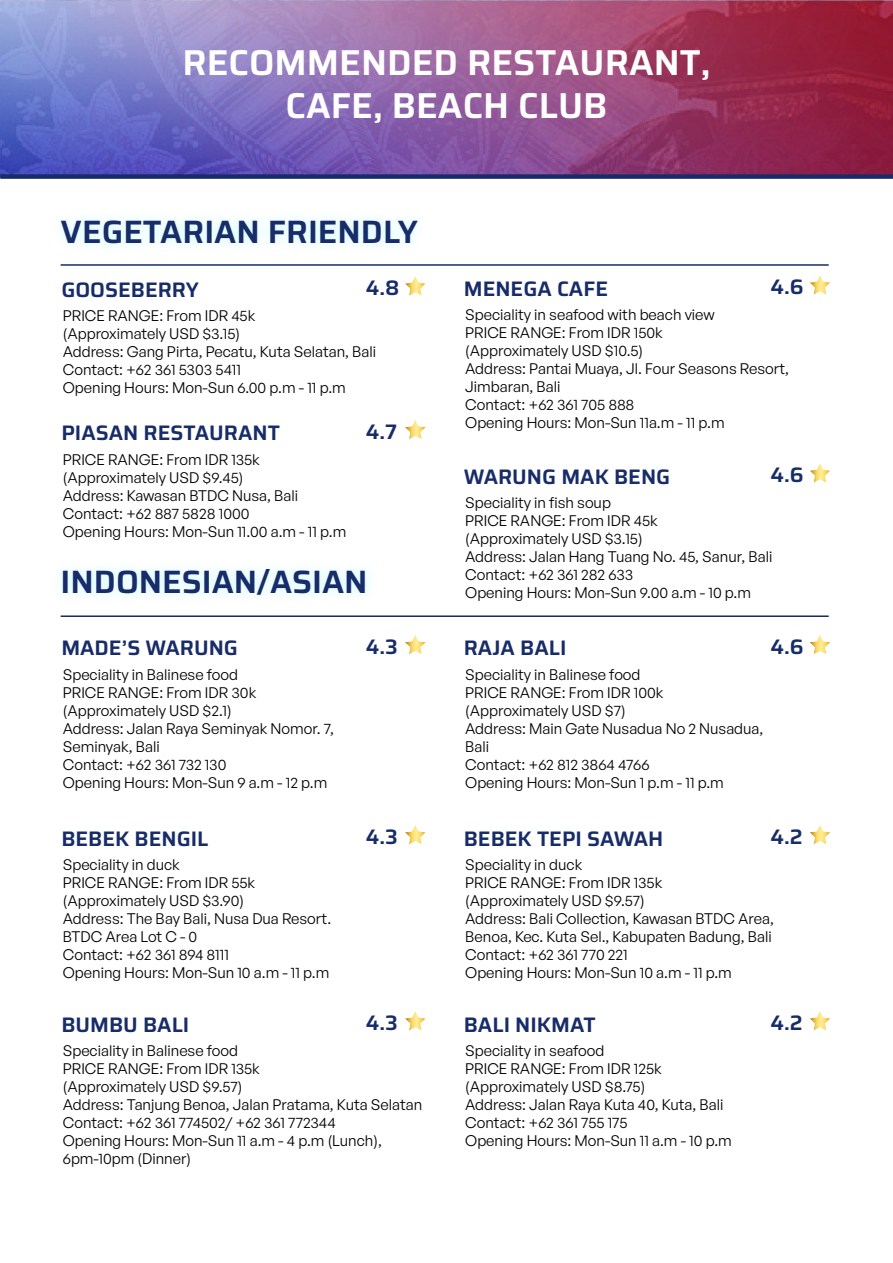
<style>
.page{position:relative;width:893px;height:1263px;background:#fff}
.page>*{position:absolute;margin:0;border:0;box-sizing:border-box;transform-origin:0 0}
.t1{font:600 36px/43.2px "Saira";color:#fff;text-align:center}
.t2{font:600 32.4px "Saira";color:#172c68}
.t3{font:600 21px "Saira";color:#172c68}
.t4{font:15px/18px "General Sans";color:#000}
</style>
<div class="page">
<svg style="left:405px;top:276px;width:21px;height:20px"></svg>
<svg style="left:405px;top:420px;width:21px;height:19px"></svg>
<svg style="left:405px;top:635px;width:21px;height:19px"></svg>
<svg style="left:405px;top:825px;width:21px;height:20px"></svg>
<svg style="left:405px;top:1011px;width:21px;height:20px"></svg>
<svg style="left:810px;top:825px;width:20px;height:19px"></svg>
<svg style="left:810px;top:1011px;width:20px;height:20px"></svg>
<svg style="left:810px;top:635px;width:20px;height:19px"></svg>
<svg style="left:810px;top:464px;width:20px;height:19px"></svg>
<svg style="left:810px;top:275px;width:20px;height:20px"></svg>
<hr style="left:61px;top:264px;width:768px;height:2px;background:#172c68">
<hr style="left:61px;top:615px;width:768px;height:2px;background:#172c68">
<img style="left:0;top:0;width:893px;height:174px">
<div style="left:0;top:174px;width:893px;height:5px;background:#172c68"></div>
<h1 class="t1" style="left:182px;top:44px;width:530px">RECOMMENDED RESTAURANT,<br>CAFE, BEACH CLUB</h1>
<h2 class="t2" style="left:61px;top:219px;width:359px">VEGETARIAN FRIENDLY</h2>
<h3 class="t3" style="left:366px;top:279px;width:35px">4.8</h3>
<h3 class="t3" style="left:61px;top:281px;width:139px">GOOSEBERRY</h3>
<p class="t4" style="left:63px;top:308px;width:315px">PRICE RANGE: From IDR 45k<br>(Approximately USD $3.15)<br>Address: Gang Pirta, Pecatu, Kuta Selatan, Bali Contact: +62 361 5303 5411<br>Opening Hours: Mon-Sun 6.00 p.m - 11 p.m</p>
<h3 class="t3" style="left:61px;top:425px;width:220px">PIASAN RESTAURANT</h3>
<p class="t4" style="left:63px;top:451px;width:285px">PRICE RANGE: From IDR 135k (Approximately USD $9.45)<br>Address: Kawasan BTDC Nusa, Bali<br>Contact: +62 887 5828 1000<br>Opening Hours: Mon-Sun 11.00 a.m - 11 p.m</p>
<h3 class="t3" style="left:366px;top:423px;width:33px">4.7</h3>
<h2 class="t2" style="left:61px;top:569px;width:309px">INDONESIAN/ASIAN</h2>
<h3 class="t3" style="left:61px;top:640px;width:178px">MADEíS WARUNG</h3>
<p class="t4" style="left:63px;top:666px;width:273px">Speciality in Balinese food<br>PRICE RANGE: From IDR 30k (Approximately USD $2.1)<br>Address: Jalan Raya Seminyak Nomor. 7,<br>Seminyak, Bali<br>Contact: +62 361 732 130<br>Opening Hours: Mon-Sun 9 a.m - 12 p.m</p>
<h3 class="t3" style="left:366px;top:638px;width:34px">4.3</h3>
<h3 class="t3" style="left:770px;top:279px;width:35px">4.6</h3>
<h3 class="t3" style="left:464px;top:280px;width:146px">MENEGA CAFE</h3>
<p class="t4" style="left:465px;top:307px;width:325px">Speciality in seafood with beach view<br>PRICE RANGE: From IDR 150k<br>(Approximately USD $10.5)<br>Address: Pantai Muaya, Jl. Four Seasons Resort,<br>Jimbaran, Bali<br>Contact: +62 361 705 888<br>Opening Hours: Mon-Sun 11a.m - 11 p.m</p>
<h3 class="t3" style="left:464px;top:468px;width:208px">WARUNG MAK BENG</h3>
<p class="t4" style="left:465px;top:495px;width:309px">Speciality in fish soup<br>PRICE RANGE: From IDR 45k<br>(Approximately USD $3.15)<br>Address: Jalan Hang Tuang No. 45, Sanur, Bali<br>Contact: +62 361 282 633<br>Opening Hours: Mon-Sun 9.00 a.m - 10 p.m</p>
<h3 class="t3" style="left:464px;top:640px;width:104px">RAJA BALI</h3>
<p class="t4" style="left:465px;top:666px;width:300px">Speciality in Balinese food<br>PRICE RANGE: From IDR 100k (Approximately USD $7)<br>Address: Main Gate Nusadua No 2 Nusadua,<br>Bali<br>Contact: +62 812 3864 4766<br>Opening Hours: Mon-Sun 1 p.m - 11 p.m</p>
<h3 class="t3" style="left:770px;top:467px;width:35px">4.6</h3>
<h3 class="t3" style="left:770px;top:638px;width:35px">4.6</h3>
<h3 class="t3" style="left:366px;top:828px;width:34px">4.3</h3>
<h3 class="t3" style="left:61px;top:830px;width:149px">BEBEK BENGIL</h3>
<p class="t4" style="left:63px;top:856px;width:270px">Speciality in duck<br>PRICE RANGE: From IDR 55k (Approximately USD $3.90)<br>Address: The Bay Bali, Nusa Dua Resort.<br>BTDC Area Lot C - 0<br>Contact: +62 361 894 8111<br>Opening Hours: Mon-Sun 10 a.m - 11 p.m</p>
<h3 class="t3" style="left:61px;top:1016px;width:130px">BUMBU BALI</h3>
<p class="t4" style="left:63px;top:1043px;width:361px">Speciality in Balinese food<br>PRICE RANGE: From IDR 135k<br>(Approximately USD $9.57)<br>Address: Tanjung Benoa, Jalan Pratama, Kuta Selatan Contact: +62 361 774502/ +62 361 772344<br>Opening Hours: Mon-Sun 11 a.m - 4 p.m (Lunch), 6pm-10pm (Dinner)</p>
<h3 class="t3" style="left:366px;top:1014px;width:34px">4.3</h3>
<h3 class="t3" style="left:770px;top:828px;width:34px">4.2</h3>
<h3 class="t3" style="left:464px;top:830px;width:201px">BEBEK TEPI SAWAH</h3>
<p class="t4" style="left:465px;top:856px;width:310px">Speciality in duck<br>PRICE RANGE: From IDR 135k<br>(Approximately USD $9.57)<br>Address: Bali Collection, Kawasan BTDC Area,<br>Benoa, Kec. Kuta Sel., Kabupaten Badung, Bali<br>Contact: +62 361 770 221<br>Opening Hours: Mon-Sun 10 a.m - 11 p.m</p>
<h3 class="t3" style="left:464px;top:1016px;width:133px">BALI NIKMAT</h3>
<p class="t4" style="left:465px;top:1043px;width:268px">Speciality in seafood<br>PRICE RANGE: From IDR 125k (Approximately USD $8.75)<br>Address: Jalan Raya Kuta 40, Kuta, Bali<br>Contact: +62 361 755 175<br>Opening Hours: Mon-Sun 11 a.m - 10 p.m</p>
<h3 class="t3" style="left:770px;top:1014px;width:34px">4.2</h3>
</div>
